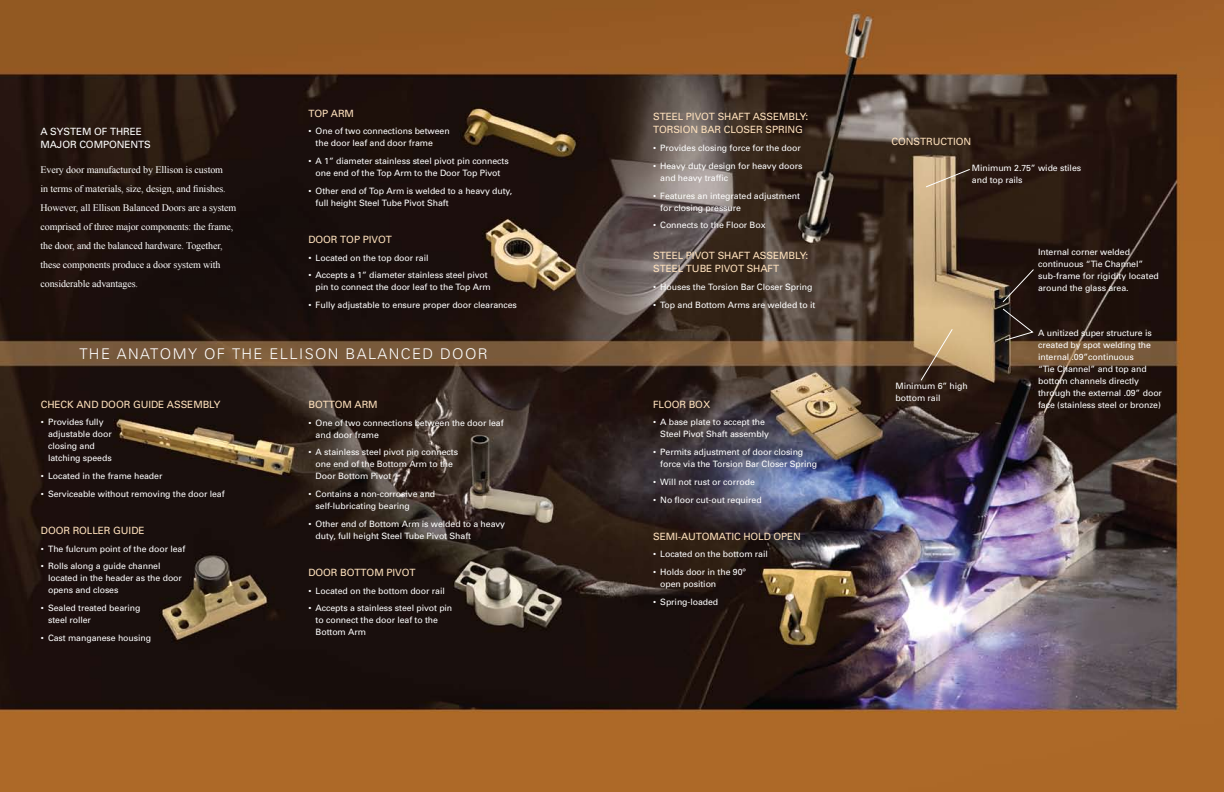
<style>
.page{position:relative;width:1224px;height:792px;background:#fff}
.page>*{position:absolute;margin:0;border:0;box-sizing:border-box;transform-origin:0 0}
.t1{font:300 14.8px "Univers";letter-spacing:.095em;color:#fff}
.t2{font:10px/19px "Times New Roman";letter-spacing:-.01em;color:#fff}
.t3{font:10px/13px "Univers";letter-spacing:-.01em;color:#ffe1bc}
.t4{font:10px/13px "Univers";letter-spacing:-.01em;color:#fff}
.t5{font:8.8px/12px "Univers";letter-spacing:-.01em;color:#fff}
.s1{font-size:9px}
</style>
<div class="page">
<img style="left:0;top:0;width:1224px;height:792px">
<svg style="left:926px;top:169px;width:44px;height:18px"></svg>
<svg style="left:1002px;top:269px;width:32px;height:72px;background:#2f231d"></svg>
<svg style="left:921px;top:329px;width:32px;height:52px;background:#977d5a"></svg>
<p class="t4" style="left:40px;top:125px;width:112px">A System of Three<br>Major Components</p>
<p class="t2" style="left:40px;top:160px;width:197px">Every door manufactured by Ellison is custom<br>in terms of materials, size, design, and finishes.<br>However, all Ellison Balanced Doors are a system comprised of three major components: the frame, the door, and the balanced hardware. Together, these components produce a door system with considerable advantages.</p>
<p class="t3" style="left:308px;top:107px;width:45px">Top Arm</p>
<p class="t5" style="left:316px;top:125px;width:136px;text-indent:-7px">• One of two connections between the door leaf and door frame</p>
<p class="t5" style="left:308px;top:155px;width:202px;text-align:center">• A 1” diameter stainless steel pivot pin connects one end of the Top Arm to the Door Top Pivot</p>
<p class="t5" style="left:316px;top:185px;width:198px;text-indent:-7px">• Other end of Top Arm is welded to a heavy duty, full height Steel Tube Pivot Shaft</p>
<p class="t3" style="left:308px;top:233px;width:85px">Door Top Pivot</p>
<p class="t5" style="left:308px;top:252px;width:122px"><span class="s1">•</span> Located on the top door rail</p>
<p class="t5" style="left:316px;top:269px;width:177px;text-indent:-7px">• Accepts a 1” diameter stainless steel pivot pin to connect the door leaf to the Top Arm</p>
<p class="t5" style="left:308px;top:299px;width:210px">• Fully adjustable to ensure proper door clearances</p>
<h1 class="t1" style="left:79px;top:345px;width:410px">THE ANATOMY OF THE E LLI SON BALANCED DOOR</h1>
<p class="t3" style="left:41px;top:398px;width:181px">Check and Door Guide Assembly</p>
<p class="t5" style="left:48px;top:416px;width:65px;text-indent:-7px">• Provides fully adjustable door closing and latching speeds</p>
<p class="t5" style="left:41px;top:470px;width:123px">• Located in the frame header</p>
<p class="t5" style="left:41px;top:488px;width:185px">• Serviceable without removing the door leaf</p>
<p class="t3" style="left:41px;top:524px;width:105px">Door Roller Guide</p>
<p class="t5" style="left:41px;top:543px;width:146px">• The fulcrum point of the door leaf</p>
<p class="t5" style="left:48px;top:560px;width:135px;text-indent:-7px">• Rolls along a guide channel located in the header as the door opens and closes</p>
<p class="t5" style="left:48px;top:602px;width:94px;text-indent:-7px">• Sealed treated bearing steel roller</p>
<p class="t5" style="left:41px;top:632px;width:112px">• Cast manganese housing</p>
<p class="t3" style="left:308px;top:398px;width:69px">Bottom Arm</p>
<p class="t5" style="left:316px;top:417px;width:190px;text-indent:-7px">• One of two connections between the door leaf and door frame</p>
<p class="t5" style="left:316px;top:446px;width:144px;text-indent:-7px">• A stainless steel pivot pin connects one end of the Bottom Arm to the<br>Door Bottom Pivot</p>
<p class="t5" style="left:316px;top:488px;width:121px;text-indent:-7px">• Contains a non-corrosive and self-lubricating bearing</p>
<p class="t5" style="left:316px;top:518px;width:191px;text-indent:-7px">• Other end of Bottom Arm is welded to a heavy duty, full height Steel Tube Pivot Shaft</p>
<p class="t3" style="left:308px;top:566px;width:109px">Door Bottom Pivot</p>
<p class="t5" style="left:308px;top:585px;width:138px">• Located on the bottom door rail</p>
<p class="t5" style="left:316px;top:602px;width:138px;text-indent:-7px">• Accepts a stainless steel pivot pin to connect the door leaf to the<br>Bottom Arm</p>
<p class="t3" style="left:653px;top:110px;width:157px">Steel Pivot Shaft Assemb ly:<br>Torsion Bar Closer Spring</p>
<p class="t5" style="left:653px;top:142px;width:149px">• Provides closing force for the door</p>
<p class="t5" style="left:660px;top:160px;width:144px;text-indent:-7px">• Heavy duty design for heavy doors and heavy traffic</p>
<p class="t5" style="left:660px;top:190px;width:141px;text-indent:-7px">• Features an integrated adjustment for closing pressure</p>
<p class="t5" style="left:653px;top:219px;width:114px">• Connects to the Floor Box</p>
<p class="t3" style="left:653px;top:249px;width:157px">Steel Pivot Shaft Assemb ly:<br>Steel Tube Pivot Shaft</p>
<p class="t5" style="left:653px;top:281px;width:161px">• Houses the Torsion Bar Closer Spring</p>
<p class="t5" style="left:653px;top:299px;width:164px">• Top and Bottom Arms are welded to it</p>
<p class="t3" style="left:653px;top:398px;width:59px">Floor Box</p>
<p class="t5" style="left:660px;top:416px;width:110px;text-indent:-7px">• A base plate to accept the<br>Steel Pivot Shaft assembly</p>
<p class="t5" style="left:660px;top:446px;width:158px;text-indent:-7px">• Permits adjustment of door closing force via the Torsion Bar Closer Spring</p>
<p class="t5" style="left:653px;top:476px;width:103px">• Will not rust or corrode</p>
<p class="t5" style="left:653px;top:494px;width:110px">• No floor cut-out required</p>
<p class="t3" style="left:653px;top:530px;width:147px">Semi-Automatic Hold Open</p>
<p class="t5" style="left:653px;top:548px;width:116px">• Located on the bottom rail</p>
<p class="t5" style="left:660px;top:566px;width:87px;text-indent:-7px">• Holds door in the 90º open position</p>
<p class="t5" style="left:653px;top:596px;width:67px">• Spring-loaded</p>
<p class="t3" style="left:892px;top:135px;width:81px">Construction</p>
<p class="t5" style="left:972px;top:162px;width:111px">M inimum 2.75” wide stiles and top rails</p>
<p class="t5" style="left:895px;top:380px;width:74px">Minimum 6” high bottom rail</p>
<p class="t5" style="left:1038px;top:246px;width:122px">I nternal corner welded continuous “Tie Channel” sub-frame for rigidity located around the glass area.</p>
<p class="t5" style="left:1038px;top:327px;width:125px">A unitized super structure is created by spot welding the internal .09”continuous<br>“Tie Channel” and top and bottom channels directly through the external .09” door face (stainless steel or bronze)</p>
</div>
